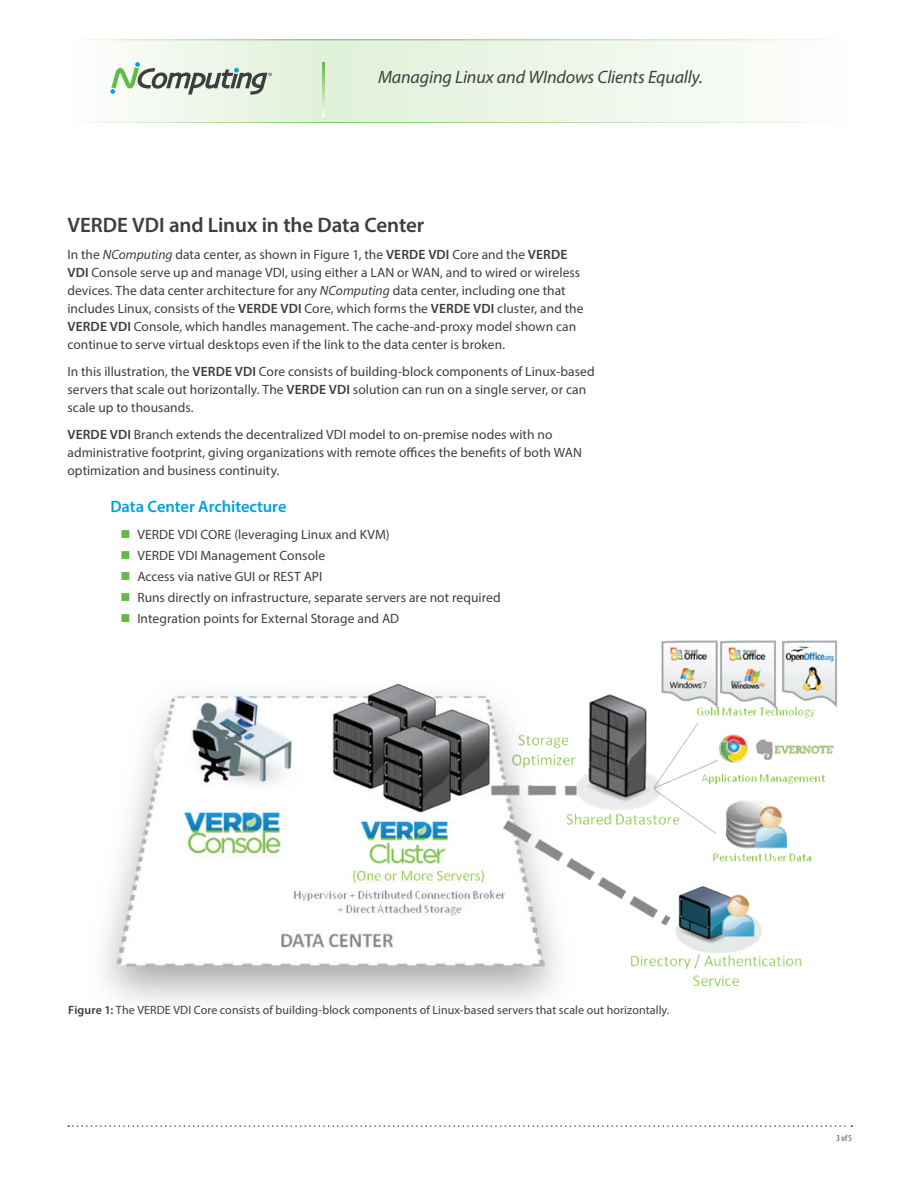
<style>
.page{position:relative;width:918px;height:1188px;background:#fff}
.page>*{position:absolute;margin:0;border:0;box-sizing:border-box;transform-origin:0 0}
.t1{font:600 21px "Myriad Pro";letter-spacing:-.005em;color:#3e3e3f}
.t2{font:italic 18px "Myriad Pro";letter-spacing:-.01em;color:#3e3e3f}
.t3{font:600 16.5px "Myriad Pro";letter-spacing:-.005em;color:#00a1e3}
.t4{font:13.5px/18px "Myriad Pro";letter-spacing:.005em;color:#3e3e3f}
.t5{font:12px "Myriad Pro";letter-spacing:.01em;color:#3e3e3f}
.t6{font:condensed 9px "Myriad Pro";color:#4b4c4d}
.s1{font-style:italic}
.s2{font-weight:600}
.s3{color:#60bb46}
</style>
<div class="page">
<svg style="left:96px;top:40px;width:707px;height:81px"></svg>
<svg style="left:110px;top:62px;width:162px;height:33px"></svg>
<svg style="left:323px;top:62px;width:1px;height:54px"></svg>
<svg style="left:68px;top:1125px;width:784px;height:2px"></svg>
<img style="left:104px;top:640px;width:734px;height:362px">
<h2 class="t2" style="left:378px;top:66px;width:326px">Managing Linux and WIndows Clients Equally.</h2>
<h1 class="t1" style="left:68px;top:211px;width:358px">VERDE VDI and Linux in the Data Center</h1>
<p class="t4" style="left:67px;top:245px;width:518px">In the <span class="s1">NComputing</span> data center, as shown in Figure 1, the <span class="s2">VERDE VDI</span> Core and the <span class="s2">VERDE VDI</span> Console serve up and manage VDI, using either a LAN or WAN, and to wired or wireless devices. The data center architecture for any <span class="s1">NComputing</span> data center, including one that includes Linux, consists of the <span class="s2">VERDE VDI</span> Core, which forms the <span class="s2">VERDE VDI</span> cluster, and the <span class="s2">VERDE VDI</span> Console, which handles management. The cache-and-proxy model shown can continue to serve virtual desktops even if the link to the data center is broken.</p>
<p class="t4" style="left:67px;top:362px;width:529px">In this illustration, the <span class="s2">VERDE VDI</span> Core consists of building-block components of Linux-based servers that scale out horizontally. The <span class="s2">VERDE VDI</span> solution can run on a single server, or can scale up to thousands.</p>
<p class="t4" style="left:67px;top:425px;width:516px"><span class="s2">VERDE VDI</span> Branch extends the decentralized VDI model to on-premise nodes with no administrative footprint, giving organizations with remote offices the benefits of both WAN optimization and business continuity.</p>
<p class="t3" style="left:110px;top:496px;width:178px">Data Center Architecture</p>
<p class="t4" style="left:121px;top:525px;width:270px"><span class="s3">■</span> VERDE VDI CORE (leveraging Linux and KVM)</p>
<p class="t4" style="left:121px;top:546px;width:206px"><span class="s3">■</span> VERDE VDI Management Console</p>
<p class="t4" style="left:121px;top:567px;width:203px"><span class="s3">■</span> Access via native GUI or REST API</p>
<p class="t4" style="left:121px;top:588px;width:382px"><span class="s3">■</span> Runs directly on infrastructure, separate servers are not required</p>
<p class="t4" style="left:121px;top:609px;width:280px"><span class="s3">■</span> Integration points for External Storage and AD</p>
<p class="t5" style="left:68px;top:1002px;width:602px"><span class="s2">Figure 1:</span> The VERDE VDI Core consists of building-block components of Linux-based servers that scale out horizontally.</p>
<p class="t6" style="left:837px;top:1132px;width:17px">3 of 5</p>
</div>
